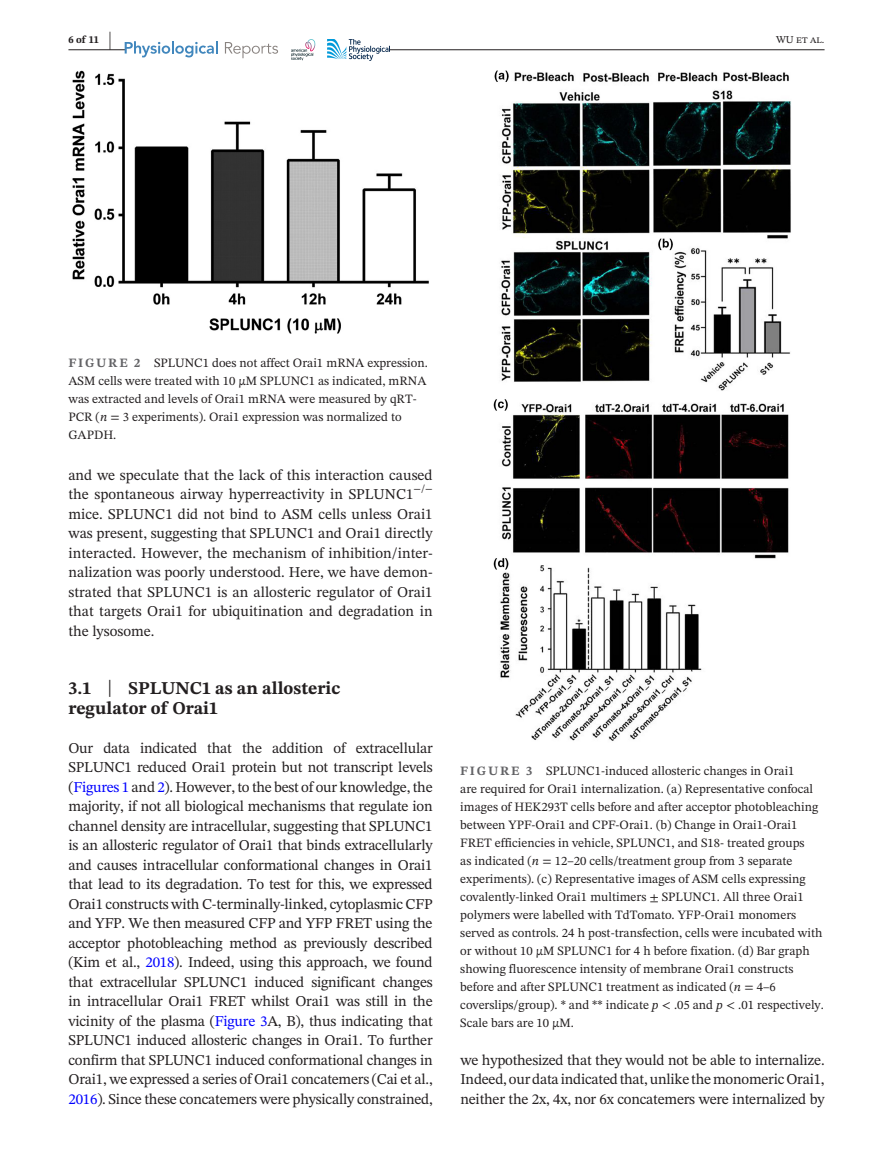
<style>
.page{position:relative;width:893px;height:1174px;background:#fff}
.page>*{position:absolute;margin:0;border:0;box-sizing:border-box;transform-origin:0 0}
.t1{font:700 18px/19.5px "STIX Two Text";color:#231f20}
.t2{font:15px/19.5px "STIX Two Text";color:#231f20;text-align:justify}
.t3{font:12.75px/18px "STIX Two Text";color:#231f20}
.t4{font:10.5px "STIX Two Text";color:#231f20}
.t5{font:700 10.5px "STIX Two Text";color:#231f20}
.s1{font-size:21px}
.s2{font-weight:700;color:#636366}
.s3{font-style:italic}
.s4{font-weight:400;font-size:23.7px}
.s5{color:#00f}
</style>
<div class="page">
<hr style="left:68px;top:49px;width:756px;height:1px;background:#231f20">
<div style="left:125px;top:39px;width:264px;height:21px;background:#fff"></div>
<svg style="left:291px;top:39px;width:24px;height:21px"></svg>
<img style="left:328px;top:39px;width:61px;height:21px">
<svg style="left:125px;top:41px;width:93px;height:16px"></svg>
<svg style="left:225px;top:42px;width:53px;height:16px"></svg>
<img style="left:72px;top:70px;width:357px;height:264px">
<img style="left:494px;top:70px;width:297px;height:671px">
<p class="t5" style="left:68px;top:32px;width:44px">6 of 11 <span class="s1">|</span></p>
<p class="t4" style="left:776px;top:32px;width:50px">WU et al.</p>
<p class="t3" style="left:68px;top:353px;width:361px"><span class="s2">FIGURE 2</span> SPLUNC1 does not affect Orai1 mRNA expression.<br>ASM cells were treated with 10 µM SPLUNC1 as indicated, mRNA was extracted and levels of Orai1 mRNA were measured by qRT-PCR (<span class="s3">n</span> = 3 experiments). Orai1 expression was normalized to GAPDH.</p>
<p class="t2" style="left:68px;top:465px;width:366px">and we speculate that the lack of this interaction caused the spontaneous airway hyperreactivity in SPLUNC1</p>
<p class="t4" style="left:413px;top:481px;width:21px">−/−</p>
<p class="t2" style="left:68px;top:504px;width:366px">mice. SPLUNC1 did not bind to ASM cells unless Orai1 was present, suggesting that SPLUNC1 and Orai1 directly interacted. However, the mechanism of inhibition/inter&shy;nalization was poorly understood. Here, we have demon&shy;strated that SPLUNC1 is an allosteric regulator of Orai1 that targets Orai1 for ubiquitination and degradation in the lysosome.</p>
<p class="t1" style="left:68px;top:679px;width:273px">3.1 <span class="s4">|</span> SPLUNC1 as an allosteric regulator of Orai1</p>
<p class="t2" style="left:68px;top:738px;width:366px">Our data indicated that the addition of extracellular SPLUNC1 reduced Orai1 protein but not transcript levels (<span class="s5">Figures 1</span> and <span class="s5">2</span>). However, to the best of our knowledge, the majority, if not all biological mechanisms that regulate ion channel density are intracellular, suggesting that SPLUNC1 is an allosteric regulator of Orai1 that binds extracellularly and causes intracellular conformational changes in Orai1 that lead to its degradation. To test for this, we expressed Orai1 constructs with C-terminally-linked, cytoplasmic CFP and YFP. We then measured CFP and YFP FRET using the acceptor photobleaching method as previously described (Kim et al., <span class="s5">2018</span>). Indeed, using this approach, we found that extracellular SPLUNC1 induced significant changes in intracellular Orai1 FRET whilst Orai1 was still in the vicinity of the plasma (<span class="s5">Figure 3</span>A, B), thus indicating that SPLUNC1 induced allosteric changes in Orai1. To further confirm that SPLUNC1 induced conformational changes in Orai1, we expressed a series of Orai1 concatemers (Cai et al., <span class="s5">2016</span>). Since these concatemers were physically constrained,</p>
<p class="t3" style="left:460px;top:761px;width:365px"><span class="s2">FIGURE 3</span> SPLUNC1-induced allosteric changes in Orai1<br>are required for Orai1 internalization. (a) Representative confocal images of HEK293T cells before and after acceptor photobleaching between YPF-Orai1 and CPF-Orai1. (b) Change in Orai1-Orai1<br>FRET efficiencies in vehicle, SPLUNC1, and S18- treated groups<br>as indicated (<span class="s3">n</span> = 12–20 cells/treatment group from 3 separate experiments). (c) Representative images of ASM cells expressing covalently-linked Orai1 multimers ± SPLUNC1. All three Orai1 polymers were labelled with TdTomato. YFP-Orai1 monomers served as controls. 24 h post-transfection, cells were incubated with or without 10 µM SPLUNC1 for 4 h before fixation. (d) Bar graph showing fluorescence intensity of membrane Orai1 constructs before and after SPLUNC1 treatment as indicated (<span class="s3">n</span> = 4–6 coverslips/group). * and ** indicate <span class="s3">p</span> &lt; .05 and <span class="s3">p</span> &lt; .01 respectively.<br>Scale bars are 10 µM.</p>
<p class="t2" style="left:460px;top:1050px;width:366px">we hypothesized that they would not be able to internalize.<br>Indeed,ourdata indicatedthat,unlike themonomericOrai1, neither the 2x, 4x, nor 6x concatemers were internalized by</p>
</div>
